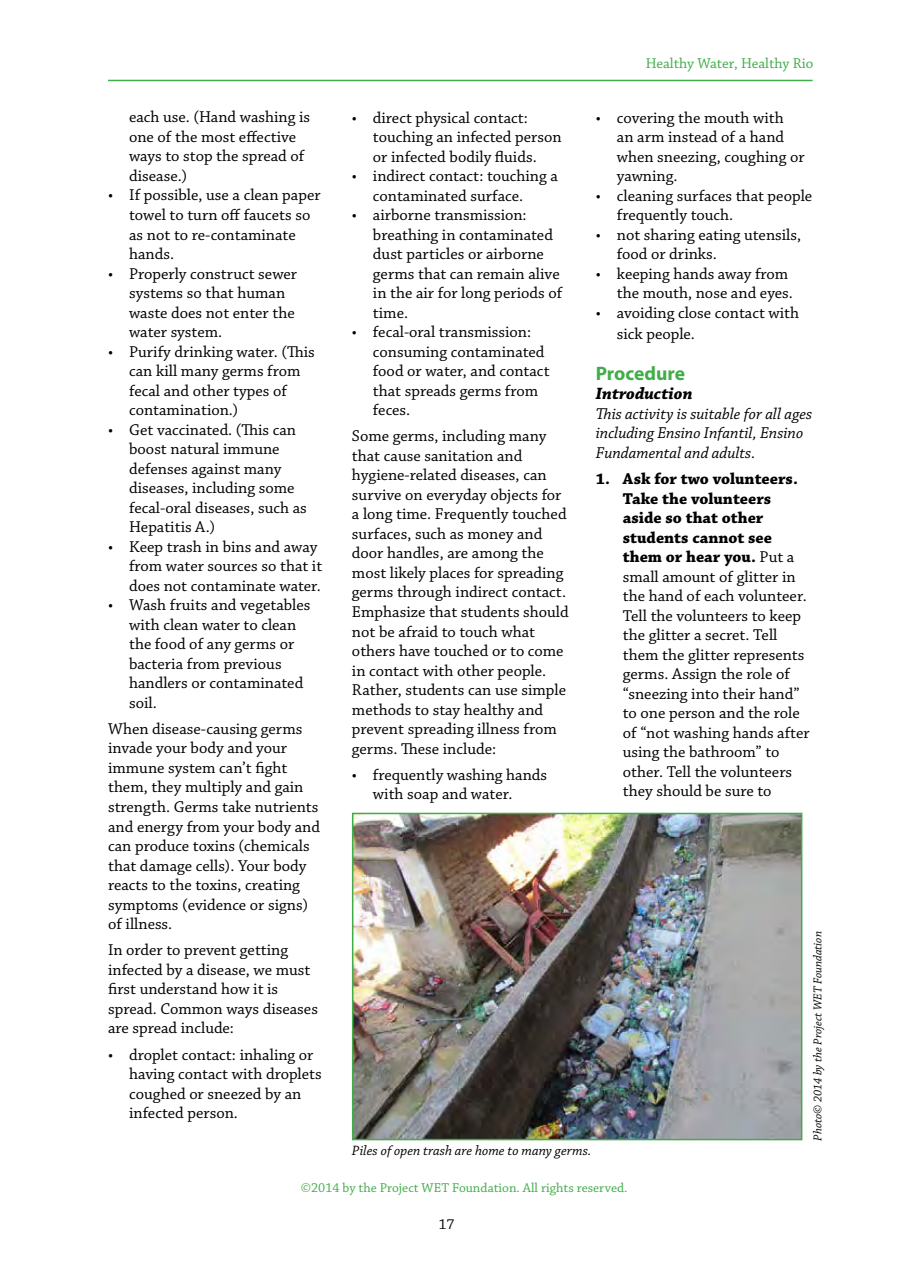
<style>
.page{position:relative;width:898px;height:1268px;background:#fff}
.page>*{position:absolute;margin:0;border:0;box-sizing:border-box;transform-origin:0 0}
.t1{font:700 19.5px "Myriad Pro";letter-spacing:-.005em;color:#41ad49}
.t2{font:italic 700 17.25px "Chaparral Pro";color:#000}
.t3{font:16.5px/19.5px "Chaparral Pro";color:#000}
.t4{font:italic 16.5px/19.5px "Chaparral Pro";color:#000}
.t5{font:15px "Chaparral Pro";color:#41ad49}
.t6{font:15px "Chaparral Pro";color:#000}
.t7{font:italic 14.25px "Chaparral Pro";color:#000}
.t8{font:13.5px "Chaparral Pro";color:#41ad49}
.t9{font:italic 12px "Chaparral Pro";color:#000}
.s1{font-weight:700}
</style>
<div class="page">
<hr style="left:108px;top:80px;width:704px;height:1px;background:#41ad49">
<img style="left:355px;top:815px;width:444px;height:322px">
<div style="left:352px;top:812px;width:450px;height:328px;border:2px solid #41ad49"></div>
<p class="t3" style="left:129px;top:108px;width:182px">each use. (Hand washing is one of the most effective ways to stop the spread of disease.)</p>
<p class="t3" style="left:129px;top:186px;width:193px;text-indent:-21px">• If possible, use a clean paper towel to turn off faucets so as not to re-contaminate hands.</p>
<p class="t3" style="left:129px;top:264px;width:169px;text-indent:-21px">• Properly construct sewer systems so that human waste does not enter the water system.</p>
<p class="t3" style="left:129px;top:342px;width:187px;text-indent:-21px">• Purify drinking water. (This can kill many germs from fecal and other types of contamination.)</p>
<p class="t3" style="left:129px;top:420px;width:179px;text-indent:-21px">• Get vaccinated. (This can boost natural immune defenses against many diseases, including some fecal-oral diseases, such as<br>Hepatitis A.)</p>
<p class="t3" style="left:129px;top:537px;width:195px;text-indent:-21px">• Keep trash in bins and away from water sources so that it does not contaminate water.</p>
<p class="t3" style="left:129px;top:596px;width:183px;text-indent:-21px">• Wash fruits and vegetables with clean water to clean the food of any germs or bacteria from previous handlers or contaminated soil.</p>
<p class="t3" style="left:108px;top:719px;width:213px">When disease-causing germs invade your body and your immune system can’t fight them, they multiply and gain strength. Germs take nutrients and energy from your body and can produce toxins (chemicals that damage cells). Your body reacts to the toxins, creating symptoms (evidence or signs) of illness.</p>
<p class="t3" style="left:108px;top:940px;width:211px">In order to prevent getting infected by a disease, we must first understand how it is spread. Common ways diseases are spread include:</p>
<p class="t3" style="left:129px;top:1045px;width:194px;text-indent:-21px">• droplet contact: inhaling or having contact with droplets coughed or sneezed by an infected person.</p>
<p class="t3" style="left:373px;top:108px;width:190px;text-indent:-21px">• direct physical contact: touching an infected person or infected bodily fluids.</p>
<p class="t3" style="left:373px;top:167px;width:186px;text-indent:-21px">• indirect contact: touching a contaminated surface.</p>
<p class="t3" style="left:373px;top:206px;width:191px;text-indent:-21px">• airborne transmission: breathing in contaminated dust particles or airborne germs that can remain alive in the air for long periods of time.</p>
<p class="t3" style="left:373px;top:323px;width:178px;text-indent:-21px">• fecal-oral transmission: consuming contaminated food or water, and contact that spreads germs from feces.</p>
<p class="t3" style="left:352px;top:427px;width:218px">Some germs, including many that cause sanitation and hygiene-related diseases, can survive on everyday objects for a long time. Frequently touched surfaces, such as money and door handles, are among the most likely places for spreading germs through indirect contact.<br>Emphasize that students should not be afraid to touch what others have touched or to come in contact with other people.<br>Rather, students can use simple methods to stay healthy and prevent spreading illness from germs. These include:</p>
<p class="t3" style="left:373px;top:765px;width:176px;text-indent:-21px">• frequently washing hands with soap and water.</p>
<p class="t5" style="left:645px;top:55px;width:169px">Healthy Water, Healthy Rio</p>
<p class="t3" style="left:616px;top:108px;width:189px;text-indent:-21px">• covering the mouth with<br>an arm instead of a hand when sneezing, coughing or yawning.</p>
<p class="t3" style="left:616px;top:186px;width:197px;text-indent:-21px">• cleaning surfaces that people frequently touch.</p>
<p class="t3" style="left:616px;top:225px;width:186px;text-indent:-21px">• not sharing eating utensils, food or drinks.</p>
<p class="t3" style="left:595px;top:264px;width:198px;text-align:right">• keeping hands away from the mouth, nose and eyes.</p>
<p class="t3" style="left:616px;top:303px;width:184px;line-height:21px;text-indent:-21px">• avoiding close contact with sick people.</p>
<p class="t1" style="left:595px;top:360px;width:91px">Procedure</p>
<p class="t2" style="left:595px;top:384px;width:98px">Introduction</p>
<p class="t4" style="left:595px;top:404px;width:218px">This activity is suitable for all ages including Ensino Infantil, Ensino<br>Fundamental and adults.</p>
<p class="t3" style="left:622px;top:470px;width:188px;text-indent:-27px"><span class="s1">1. Ask for two volunteers.<br>Take the volunteers aside so that other students cannot see them or hear you.</span> Put a small amount of glitter in the hand of each volunteer.<br>Tell the volunteers to keep the glitter a secret. Tell them the glitter represents germs. Assign the role of “sneezing into their hand” to one person and the role of “not washing hands after using the bathroom” to other. Tell the volunteers they should be sure to</p>
<p class="t9" style="left:810px;top:1140px;width:211px;rotate:-90deg">Photo© 2014 by the Project WET Foundation</p>
<p class="t7" style="left:352px;top:1142px;width:241px">Piles of open trash are home to many germs.</p>
<p class="t8" style="left:301px;top:1179px;width:328px">©2014 by the Project WET Foundation. All rights reserved.</p>
<p class="t6" style="left:438px;top:1215px;width:17px">17</p>
</div>
